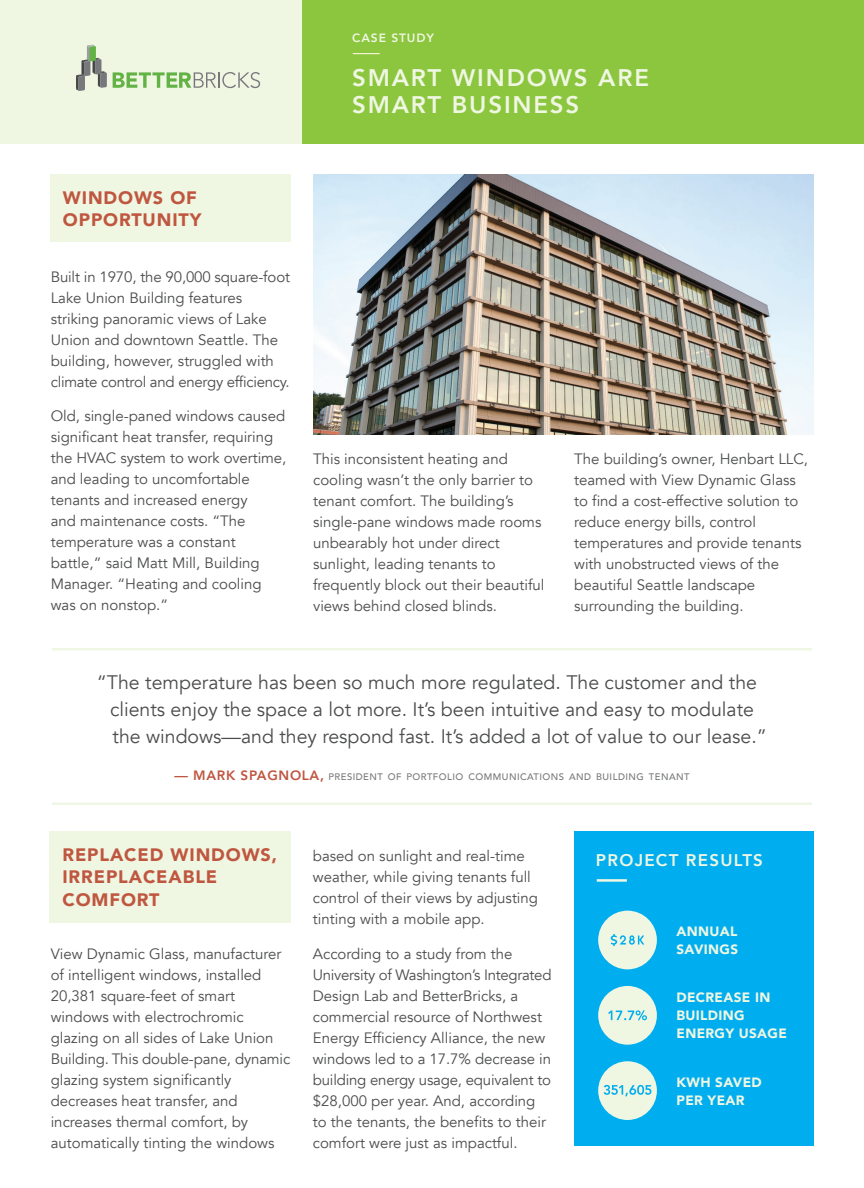
<style>
.page{position:relative;width:864px;height:1188px;background:#fff}
.page>*{position:absolute;margin:0;border:0;box-sizing:border-box;transform-origin:0 0}
.t1{font:800 24px/27px "Avenir";letter-spacing:.075em;color:#eff6e2}
.t2{font:19.5px/27px "Avenir";color:#4b4c4d}
.t3{font:900 18px/22.5px "Avenir";letter-spacing:.05em;color:#bf5640}
.t4{font:800 16.8px "Avenir";letter-spacing:.075em;color:#eff6e2}
.t5{font:15px/21px "Avenir";color:#4b4c4d}
.t6{font:900 13.5px/18px "Avenir";letter-spacing:.025em;color:#eff6e2}
.t7{font:800 12px "Avenir";letter-spacing:.075em;color:#eff6e2}
.t8{font:500 9.45px "Avenir";letter-spacing:.05em;color:#76787b}
.s1{font-weight:800;font-size:13.5px;color:#bf5640}
</style>
<div class="page">
<div style="left:302px;top:0;width:562px;height:144px;background:#8bc63e"></div>
<div style="left:0;top:0;width:302px;height:144px;background:#eff6e2"></div>
<div style="left:574px;top:831px;width:239px;height:314px;background:#00aeef"></div>
<hr style="left:597px;top:879px;width:30px;height:3px;background:#eff6e2">
<div style="left:598px;top:911px;width:59px;height:58px;background:#eff6e2;border-radius:50%"></div>
<svg style="left:611px;top:934px;width:33px;height:12px"></svg>
<div style="left:598px;top:986px;width:59px;height:59px;background:#eff6e2;border-radius:50%"></div>
<svg style="left:608px;top:1010px;width:39px;height:11px"></svg>
<div style="left:598px;top:1061px;width:59px;height:59px;background:#eff6e2;border-radius:50%"></div>
<svg style="left:604px;top:1085px;width:47px;height:11px"></svg>
<div style="left:50px;top:174px;width:240px;height:68px;background:#eff6e2"></div>
<img style="left:313px;top:174px;width:500px;height:261px">
<hr style="left:52px;top:648px;width:760px;height:2px;background:#eff6e2">
<hr style="left:52px;top:803px;width:760px;height:2px;background:#eff6e2">
<svg style="left:353px;top:53px;width:27px;height:1px"></svg>
<svg style="left:113px;top:72px;width:147px;height:16px"></svg>
<svg style="left:76px;top:44px;width:31px;height:47px"></svg>
<div style="left:49px;top:831px;width:241px;height:92px;background:#eff6e2"></div>
<p class="t7" style="left:352px;top:28px;width:83px">CASE STUDY</p>
<h1 class="t1" style="left:352px;top:64px;width:298px">SMART WINDOWS ARE<br>SMART BUSINESS</h1>
<p class="t3" style="left:63px;top:186px;width:140px">WINDOWS OF<br>OPPORTUNITY</p>
<p class="t5" style="left:51px;top:267px;width:241px">Built in 1970, the 90,000 square-foot Lake Union Building features striking panoramic views of Lake Union and downtown Seattle. The building, however, struggled with climate control and energy efficiency.</p>
<p class="t5" style="left:51px;top:406px;width:237px">Old, single-paned windows caused significant heat transfer, requiring the HVAC system to work overtime, and leading to uncomfortable tenants and increased energy<br>and maintenance costs. “The temperature was a constant battle,” said Matt Mill, Building<br>Manager. “Heating and cooling was on nonstop.”</p>
<p class="t5" style="left:313px;top:448px;width:233px">This inconsistent heating and cooling wasn’t the only barrier to tenant comfort. The building’s single-pane windows made rooms unbearably hot under direct sunlight, leading tenants to frequently block out their beautiful views behind closed blinds.</p>
<p class="t5" style="left:574px;top:448px;width:235px">The building’s owner, Henbart LLC, teamed with View Dynamic Glass to find a cost-effective solution to reduce energy bills, control temperatures and provide tenants with unobstructed views of the beautiful Seattle landscape surrounding the building.</p>
<h2 class="t2" style="left:110px;top:669px;width:658px;text-indent:-13px">“The temperature has been so much more regulated. The customer and the clients enjoy the space a lot more. It’s been intuitive and easy to modulate the windows—and they respond fast. It’s added a lot of value to our lease.”</h2>
<p class="t8" style="left:174px;top:768px;width:517px"><span class="s1">— MARK SPAGNOLA,</span> PRESIDENT OF PORTFOLIO COMMUNICATIONS AND BUILDING TENANT</p>
<p class="t3" style="left:62px;top:843px;width:216px">REPLACED WINDOWS,<br>IRREPLACEABLE<br>COMFORT</p>
<p class="t5" style="left:51px;top:943px;width:241px">View Dynamic Glass, manufacturer of intelligent windows, installed<br>20,381 square-feet of smart windows with electrochromic glazing on all sides of Lake Union<br>Building. This double-pane, dynamic glazing system significantly decreases heat transfer, and increases thermal comfort, by automatically tinting the windows</p>
<p class="t5" style="left:313px;top:846px;width:227px">based on sunlight and real-time weather, while giving tenants full control of their views by adjusting tinting with a mobile app.</p>
<p class="t5" style="left:313px;top:943px;width:240px">According to a study from the University of Washington’s Integrated Design Lab and BetterBricks, a commercial resource of Northwest Energy Efficiency Alliance, the new windows led to a 17.7% decrease in building energy usage, equivalent to $28,000 per year. And, according to the tenants, the benefits to their comfort were just as impactful.</p>
<p class="t4" style="left:596px;top:847px;width:169px">PROJECT RESULTS</p>
<p class="t6" style="left:676px;top:922px;width:63px">ANNUAL<br>SAVINGS</p>
<p class="t6" style="left:676px;top:988px;width:112px">DECREASE IN<br>BUILDING<br>ENERGY USAGE</p>
<p class="t6" style="left:676px;top:1072px;width:87px">KWH SAVED<br>PER YEAR</p>
</div>
